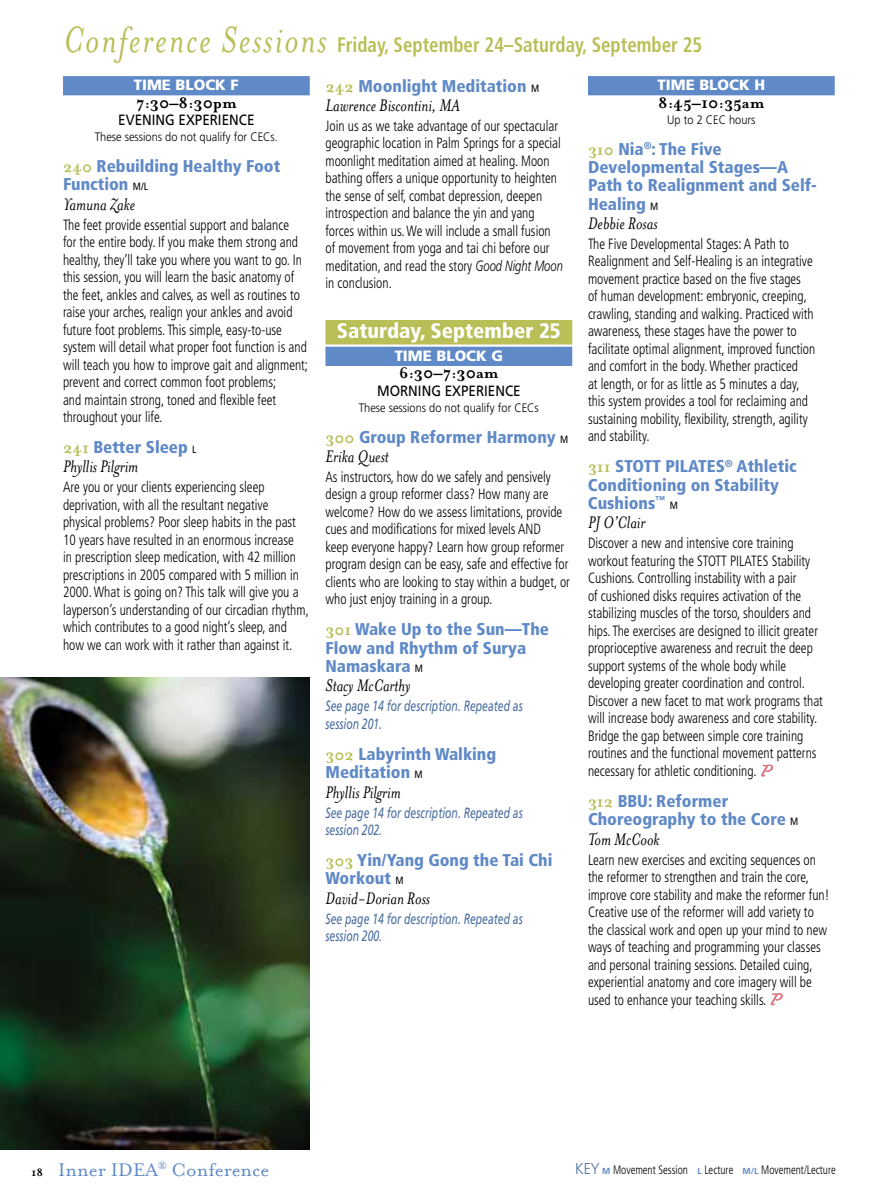
<style>
.page{position:relative;width:882px;height:1197px;background:#fff}
.page>*{position:absolute;margin:0;border:0;box-sizing:border-box;transform-origin:0 0}
.t1{font:700 condensed 21px "Frutiger";color:#b9be56;scale:.9 1}
.t2{font:21px "Mrs Eaves Roman";color:#5f89c7}
.t3{font:900 condensed 21px "Frutiger";color:#fff}
.t4{font:italic 19.25px "Mrs Eaves";color:#000;scale:.9 1}
.t5{font:700 17.5px "Mrs Eaves";color:#000}
.t6{font:900 condensed 17.15px/18.4px "Frutiger";color:#5f89c7}
.t7{font:300 condensed 14.88px/17.5px "Frutiger";color:#000;scale:.9 1}
.t8{font:italic 14.88px/17.5px "Frutiger";color:#4b6ea0;scale:.7 1}
.t9{font:14.88px "Frutiger";color:#000;scale:.9 1}
.t10{font:900 14.88px "Frutiger";color:#fff}
.t11{font:300 12.25px "Frutiger";color:#000;scale:.9 1}
.t12{font:300 condensed 12.25px "Frutiger";color:#000;scale:.9 1}
.t13{font:condensed 10.5px "Frutiger";color:#000}
.s1{font-family:"Mrs Eaves";font-weight:400;font-style:italic;font-stretch:normal;font-size:42px}
.s2{font-family:"Mrs Eaves";font-weight:700;font-stretch:normal;color:#b9be56}
.s3{font-weight:400;font-size:10.5px;color:#000}
.s4{font-style:italic;font-stretch:normal}
.s5{font-family:"Zapfino";font-weight:400;font-stretch:normal;font-size:9.62px;color:#dd7884}
.s6{font-family:"Mrs Eaves";font-weight:700;font-size:12.25px;color:#000}
.s7{font-stretch:normal;font-size:15.75px;color:#4b6ea0}
.s8{font-weight:700;font-stretch:normal;font-size:8.75px;color:#5f89c7}
</style>
<div class="page">
<div style="left:63px;top:76px;width:247px;height:19px;background:#5f89c7"></div>
<div style="left:326px;top:320px;width:246px;height:24px;background:#b9be56"></div>
<div style="left:326px;top:347px;width:246px;height:19px;background:#5f89c7"></div>
<div style="left:588px;top:76px;width:247px;height:19px;background:#5f89c7"></div>
<svg style="left:761px;top:765px;width:12px;height:11px"></svg>
<svg style="left:771px;top:993px;width:12px;height:12px"></svg>
<img style="left:0;top:677px;width:310px;height:473px">
<h1 class="t1" style="left:63px;top:32px;width:712px"><span class="s1">Conference Sessions</span> Friday, September 24–Saturday, September 25</h1>
<p class="t10" style="left:134px;top:76px;width:105px">TIME BLOCK F</p>
<p class="t5" style="left:136px;top:93px;width:102px">7:30–8:30pm</p>
<p class="t9" style="left:118px;top:111px;width:153px">EVENING EXPERIENCE</p>
<p class="t11" style="left:95px;top:130px;width:205px">These sessions do not qualify for CECs.</p>
<p class="t6" style="left:63px;top:157px;width:219px"><span class="s2">240</span> Rebuilding Healthy Foot<br>Function <span class="s3">M/L</span></p>
<p class="t4" style="left:63px;top:194px;width:82px">Yamuna Zake</p>
<p class="t7" style="left:63px;top:216px;width:274px">The feet provide essential support and balance<br>for the entire body. If you make them strong and healthy, they’ll take you where you want to go. In this session, you will learn the basic anatomy of the feet, ankles and calves, as well as routines to raise your arches, realign your ankles and avoid future foot problems. This simple, easy-to-use system will detail what proper foot function is and will teach you how to improve gait and alignment; prevent and correct common foot problems;<br>and maintain strong, toned and flexible feet throughout your life.</p>
<p class="t6" style="left:63px;top:438px;width:135px"><span class="s2">241</span> Better Sleep <span class="s3">L</span></p>
<p class="t4" style="left:63px;top:456px;width:85px">Phyllis Pilgrim</p>
<p class="t7" style="left:63px;top:479px;width:275px">Are you or your clients experiencing sleep deprivation, with all the resultant negative physical problems? Poor sleep habits in the past 10 years have resulted in an enormous increase<br>in prescription sleep medication, with 42 million prescriptions in 2005 compared with 5 million in 2000. What is going on? This talk will give you a layperson’s understanding of our circadian rhythm, which contributes to a good night’s sleep, and how we can work with it rather than against it.</p>
<p class="t6" style="left:326px;top:76px;width:215px"><span class="s2">242</span> Moonlight Meditation <span class="s3">M</span></p>
<p class="t4" style="left:326px;top:95px;width:151px">Lawrence Biscontini, MA</p>
<p class="t7" style="left:325px;top:117px;width:265px">Join us as we take advantage of our spectacular geographic location in Palm Springs for a special moonlight meditation aimed at healing. Moon bathing offers a unique opportunity to heighten the sense of self, combat depression, deepen introspection and balance the yin and yang forces within us. We will include a small fusion of movement from yoga and tai chi before our meditation, and read the story <span class="s4">Good Night Moon </span>in conclusion.</p>
<h1 class="t3" style="left:337px;top:318px;width:225px">Saturday, September 25</h1>
<p class="t10" style="left:395px;top:347px;width:108px">TIME BLOCK G</p>
<p class="t5" style="left:399px;top:363px;width:101px">6:30–7:30am</p>
<p class="t9" style="left:377px;top:382px;width:161px">MORNING EXPERIENCE</p>
<p class="t11" style="left:359px;top:401px;width:202px">These sessions do not qualify for CECs</p>
<p class="t6" style="left:326px;top:427px;width:244px"><span class="s2">300</span> Group Reformer Harmony <span class="s3">M</span></p>
<p class="t4" style="left:326px;top:446px;width:72px">Erika Quest</p>
<p class="t7" style="left:326px;top:468px;width:273px">As instructors, how do we safely and pensively design a group reformer class? How many are welcome? How do we assess limitations, provide cues and modifications for mixed levels AND<br>keep everyone happy? Learn how group reformer program design can be easy, safe and effective for clients who are looking to stay within a budget, or who just enjoy training in a group.</p>
<p class="t6" style="left:326px;top:620px;width:225px"><span class="s2">301</span> Wake Up to the Sun—The<br>Flow and Rhythm of Surya<br>Namaskara <span class="s3">M</span></p>
<p class="t4" style="left:326px;top:675px;width:96px">Stacy McCarthy</p>
<p class="t8" style="left:326px;top:697px;width:283px">See page 14 for description. Repeated as session 201.</p>
<p class="t6" style="left:326px;top:745px;width:172px"><span class="s2">302</span> Labyrinth Walking<br>Meditation <span class="s3">M</span></p>
<p class="t4" style="left:326px;top:781px;width:85px">Phyllis Pilgrim</p>
<p class="t8" style="left:326px;top:804px;width:283px">See page 14 for description. Repeated as session 202.</p>
<p class="t6" style="left:326px;top:851px;width:228px"><span class="s2">303</span> Yin/Yang Gong the Tai Chi<br>Workout <span class="s3">M</span></p>
<p class="t4" style="left:326px;top:888px;width:118px">David-Dorian Ross</p>
<p class="t8" style="left:326px;top:910px;width:283px">See page 14 for description. Repeated as session 200.</p>
<p class="t10" style="left:658px;top:76px;width:107px">TIME BLOCK H</p>
<p class="t5" style="left:658px;top:93px;width:108px">8:45–10:35am</p>
<p class="t11" style="left:667px;top:112px;width:100px">Up to 2 CEC hours</p>
<p class="t6" style="left:588px;top:139px;width:230px"><span class="s2">310</span> Nia<sup>®</sup>: The Five<br>Developmental Stages—A<br>Path to Realignment and Self-<br>Healing <span class="s3">M</span></p>
<p class="t4" style="left:588px;top:213px;width:79px">Debbie Rosas</p>
<p class="t7" style="left:588px;top:235px;width:254px">The Five Developmental Stages: A Path to Realignment and Self-Healing is an integrative movement practice based on the five stages<br>of human development: embryonic, creeping, crawling, standing and walking. Practiced with awareness, these stages have the power to facilitate optimal alignment, improved function and comfort in the body. Whether practiced<br>at length, or for as little as 5 minutes a day, this system provides a tool for reclaiming and sustaining mobility, flexibility, strength, agility and stability.</p>
<p class="t6" style="left:588px;top:457px;width:210px"><span class="s2">311</span> STOTT PILATES<sup>®</sup> Athletic<br>Conditioning on Stability<br>Cushions<sup>™</sup></p>
<p class="t13" style="left:670px;top:499px;width:10px">M</p>
<p class="t4" style="left:588px;top:512px;width:65px">PJ O’Clair</p>
<p class="t7" style="left:588px;top:535px;width:263px">Discover a new and intensive core training workout featuring the STOTT PILATES Stability Cushions. Controlling instability with a pair<br>of cushioned disks requires activation of the stabilizing muscles of the torso, shoulders and hips. The exercises are designed to illicit greater proprioceptive awareness and recruit the deep support systems of the whole body while developing greater coordination and control.<br>Discover a new facet to mat work programs that will increase body awareness and core stability.<br>Bridge the gap between simple core training routines and the functional movement patterns necessary for athletic conditioning. <span class="s5">P</span></p>
<p class="t6" style="left:588px;top:792px;width:212px"><span class="s2">312</span> BBU: Reformer<br>Choreography to the Core <span class="s3">M</span></p>
<p class="t4" style="left:588px;top:828px;width:81px">Tom McCook</p>
<p class="t7" style="left:588px;top:851px;width:270px">Learn new exercises and exciting sequences on the reformer to strengthen and train the core, improve core stability and make the reformer fun!<br>Creative use of the reformer will add variety to the classical work and open up your mind to new ways of teaching and programming your classes and personal training sessions. Detailed cuing, experiential anatomy and core imagery will be used to enhance your teaching skills. <span class="s5">P</span></p>
<h1 class="t2" style="left:32px;top:1158px;width:239px"><span class="s6">18</span> Inner IDEA<sup>®</sup> Conference</h1>
<p class="t12" style="left:575px;top:1163px;width:291px"><span class="s7">KEY</span> <span class="s8">M</span> Movement Session <span class="s8">L</span> Lecture <span class="s8">M/L</span> Movement/Lecture</p>
</div>
